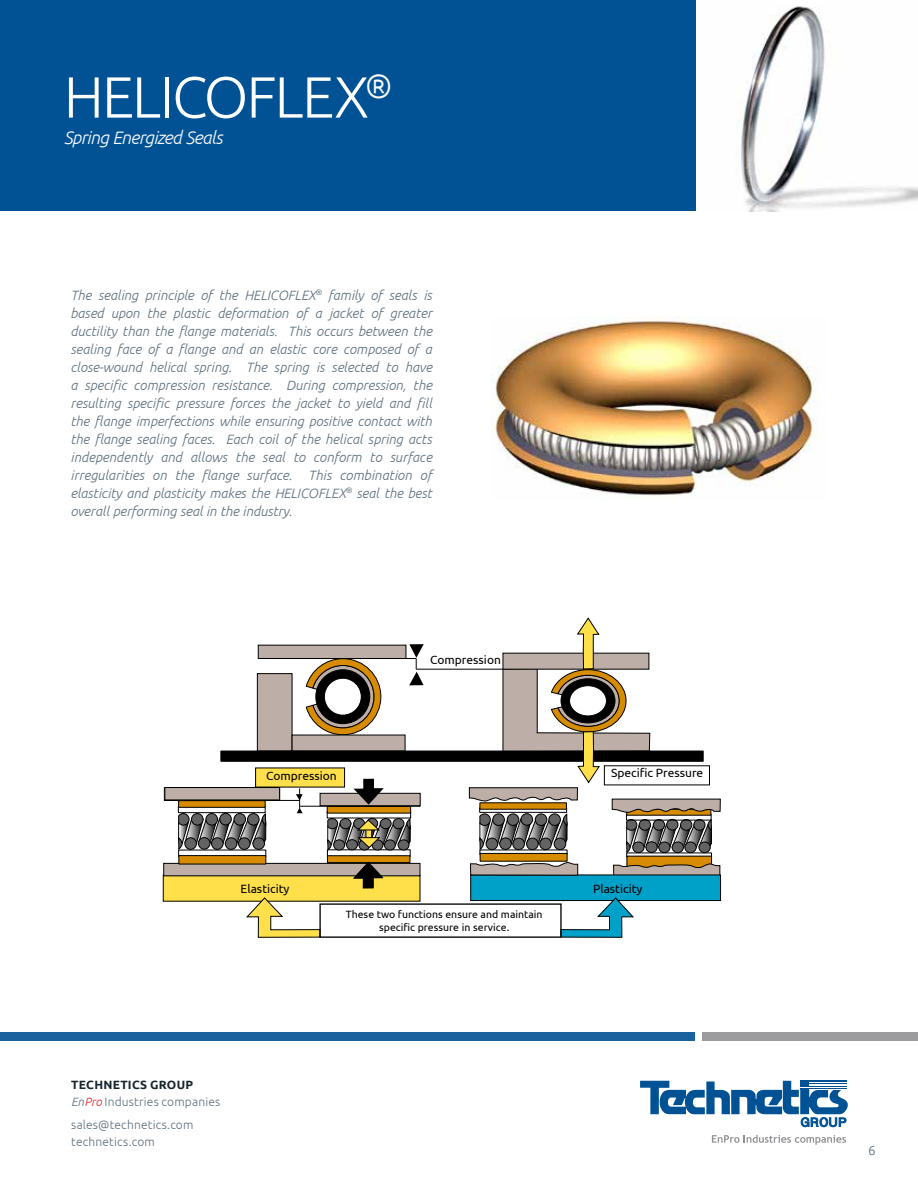
<style>
.page{position:relative;width:918px;height:1188px;background:#fff}
.page>*{position:absolute;margin:0;border:0;box-sizing:border-box;transform-origin:0 0}
.t1{font:300 57.9px "Ubuntu";letter-spacing:-.035em;color:#fff}
.t2{font:italic 300 18px "Ubuntu";letter-spacing:-.03em;color:#fff}
.t3{font:italic 300 13.5px/18px "Ubuntu";color:#5c6f7c;text-align:justify}
.t4{font:300 13.5px "Ubuntu";color:#5c6f7c}
.t5{font:300 12px/16.5px "Ubuntu";letter-spacing:.015em;color:#5c6f7c}
.t6{font:12px "Ubuntu";color:#000}
.t7{font:10.5px/13.5px "Ubuntu";color:#000;text-align:center}
.s1{font-weight:700;color:#17252d}
.s2{font-style:italic}
.s3{font-style:italic;color:#ed1e24}
</style>
<div class="page">
<svg style="left:640px;top:1081px;width:208px;height:64px"></svg>
<div style="left:0;top:1032px;width:695px;height:9px;background:#1a639f"></div>
<div style="left:702px;top:1032px;width:216px;height:9px;background:#9c9c9f"></div>
<div style="left:0;top:0;width:695px;height:210px;background:#005295"></div>
<img style="left:741px;top:6px;width:177px;height:205px">
<img style="left:491px;top:316px;width:327px;height:180px">
<div style="left:626px;top:856px;width:86px;height:13px;background:#d78c00"></div>
<svg style="left:613px;top:864px;width:108px;height:11px"></svg>
<div style="left:255px;top:768px;width:90px;height:20px;background:#ffdf4a"></div>
<div style="left:470px;top:875px;width:251px;height:26px;background:#00a1c9;border:1px solid #000"></div>
<div style="left:163px;top:875px;width:257px;height:27px;background:#ffdf4a"></div>
<div style="left:163px;top:863px;width:257px;height:13px;background:#bdafa7;border:1px solid #000"></div>
<svg style="left:305px;top:659px;width:77px;height:76px"></svg>
<div style="left:258px;top:645px;width:148px;height:14px;background:#bdafa7"></div>
<div style="left:257px;top:673px;width:36px;height:78px;background:#bdafa7;border:1px solid #000"></div>
<div style="left:292px;top:735px;width:114px;height:16px;background:#bdafa7;border:1px solid #000"></div>
<hr style="left:258px;top:658px;width:158px;height:1px;background:#000">
<hr style="left:416px;top:669px;width:87px;height:1px;background:#000">
<div style="left:164px;top:788px;width:116px;height:13px;background:#000"></div>
<div style="left:320px;top:793px;width:101px;height:13px;background:#bdafa7;border:1px solid #000"></div>
<svg style="left:353px;top:779px;width:31px;height:26px"></svg>
<div style="left:220px;top:751px;width:484px;height:11px;background:#000;border:1px solid #000"></div>
<div style="left:164px;top:787px;width:116px;height:13px;background:#bdafa7;border:1px solid #000"></div>
<hr style="left:165px;top:800px;width:135px;height:1px;background:#000">
<hr style="left:300px;top:806px;width:120px;height:1px;background:#000">
<svg style="left:296px;top:788px;width:7px;height:25px"></svg>
<svg style="left:178px;top:813px;width:88px;height:37px;background:#6b6b6b"></svg>
<div style="left:327px;top:806px;width:84px;height:8px;background:#d78c00;border:1px solid #000"></div>
<div style="left:327px;top:855px;width:83px;height:8px;background:#d78c00;border:1px solid #000"></div>
<div style="left:178px;top:806px;width:88px;height:7px;border:1px solid #000"></div>
<div style="left:178px;top:855px;width:88px;height:9px;background:#d78c00;border:1px solid #000"></div>
<div style="left:178px;top:800px;width:88px;height:8px;background:#d78c00;border:1px solid #000"></div>
<svg style="left:353px;top:862px;width:31px;height:27px"></svg>
<svg style="left:327px;top:818px;width:84px;height:32px;background:#6c6a5f"></svg>
<svg style="left:245px;top:897px;width:76px;height:41px"></svg>
<div style="left:480px;top:853px;width:88px;height:9px;background:#d78c00;border:1px solid #000"></div>
<svg style="left:469px;top:617px;width:252px;height:236px"></svg>
<svg style="left:470px;top:862px;width:108px;height:14px;background:#a29b96"></svg>
<svg style="left:560px;top:897px;width:75px;height:41px"></svg>
<div style="left:319px;top:903px;width:243px;height:35px;border:1px solid #000"></div>
<svg style="left:409px;top:644px;width:15px;height:41px"></svg>
<h1 class="t1" style="left:64px;top:62px;width:331px">HELICOFLEX<sup>®</sup></h1>
<h2 class="t2" style="left:64px;top:127px;width:160px">Spring Energized Seals</h2>
<p class="t3" style="left:71px;top:286px;width:363px">The sealing principle of the HELICOFLEX<sup>®</sup> family of seals is based upon the plastic deformation of a jacket of greater ductility than the flange materials. This occurs between the sealing face of a flange and an elastic core composed of a close-wound helical spring. The spring is selected to have a specific compression resistance. During compression, the resulting specific pressure forces the jacket to yield and fill the flange imperfections while ensuring positive contact with the flange sealing faces. Each coil of the helical spring acts independently and allows the seal to conform to surface irregularities on the flange surface. This combination of elasticity and plasticity makes the HELICOFLEX<sup>®</sup> seal the best overall performing seal in the industry.</p>
<p class="t6" style="left:430px;top:652px;width:72px">Compression</p>
<p class="t6" style="left:266px;top:769px;width:72px">Compression</p>
<p class="t6" style="left:241px;top:881px;width:51px">Elasticity</p>
<p class="t7" style="left:346px;top:907px;width:198px">These two functions ensure and maintain specific pressure in service.</p>
<p class="t6" style="left:611px;top:766px;width:94px">Specific Pressure</p>
<p class="t6" style="left:593px;top:881px;width:51px">Plasticity</p>
<p class="t5" style="left:71px;top:1076px;width:151px"><span class="s1">TECHNETICS GROUP<br></span><span class="s2">En</span><span class="s3">Pro</span> Industries companies</p>
<p class="t5" style="left:71px;top:1116px;width:124px">sales@technetics.com technetics.com</p>
<p class="t4" style="left:868px;top:1142px;width:9px">6</p>
</div>
